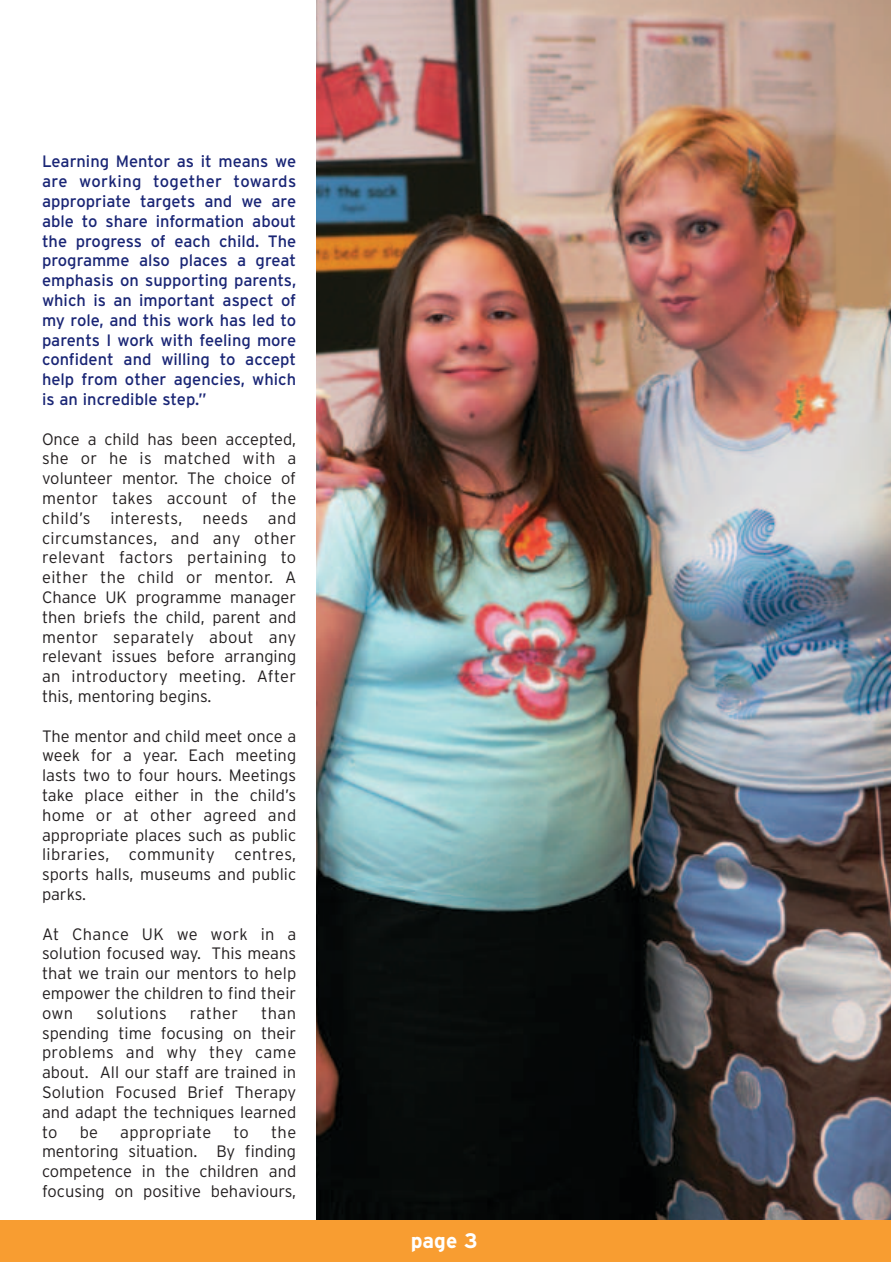
<style>
.page{position:relative;width:893px;height:1263px;background:#fff}
.page>*{position:absolute;margin:0;border:0;box-sizing:border-box;transform-origin:0 0}
.t1{font:700 21px "Interstate";color:#fff}
.t2{font:300 16.5px/19.8px "Interstate";color:#231f20;text-align:justify}
.t3{font:16.5px/19.8px "Interstate";color:#192575;text-align:justify}
.t4{font:300 16.5px "Interstate";letter-spacing:.025em;color:#231f20}
</style>
<div class="page">
<img style="left:317px;top:0;width:573px;height:1220px">
<div style="left:1px;top:1220px;width:889px;height:42px;background:#f89d31"></div>
<p class="t3" style="left:42px;top:153px;width:256px">Learning Mentor as it means we are working together towards appropriate targets and we are able to share information about the progress of each child. The programme also places a great emphasis on supporting parents, which is an important aspect of my role, and this work has led to parents I work with feeling more confident and willing to accept help from other agencies, which is an incredible step.”</p>
<p class="t2" style="left:42px;top:430px;width:256px">Once a child has been accepted, she or he is matched with a volunteer mentor. The choice of mentor takes account of the child’s interests, needs and circumstances, and any other relevant factors pertaining to either the child or mentor. A Chance UK programme manager then briefs the child, parent and mentor separately about any relevant issues before arranging an introductory meeting. After this, mentoring begins.</p>
<p class="t2" style="left:42px;top:727px;width:256px">The mentor and child meet once a week for a year. Each meeting lasts two to four hours. Meetings take place either in the child’s home or at other agreed and appropriate places such as public libraries, community centres, sports halls, museums and public parks.</p>
<p class="t2" style="left:42px;top:925px;width:256px">At Chance UK we work in a solution focused way. This means that we train our mentors to help empower the children to find their own</p>
<p class="t2" style="left:42px;top:1005px;width:256px;text-indent:219px">than spending time focusing on their problems and why they came about. All our staff are trained in Solution Focused Brief Therapy and adapt the techniques learned to</p>
<p class="t4" style="left:96px;top:1007px;width:72px">solutions</p>
<p class="t2" style="left:190px;top:1005px;width:50px">rather</p>
<p class="t2" style="left:42px;top:1123px;width:256px;text-indent:229px">the mentoring situation. By finding competence in the children and focusing on positive behaviours,</p>
<p class="t2" style="left:80px;top:1123px;width:20px">be</p>
<p class="t4" style="left:120px;top:1126px;width:92px">appropriate</p>
<p class="t2" style="left:233px;top:1123px;width:17px">to</p>
<p class="t1" style="left:411px;top:1233px;width:68px">page 3</p>
</div>
